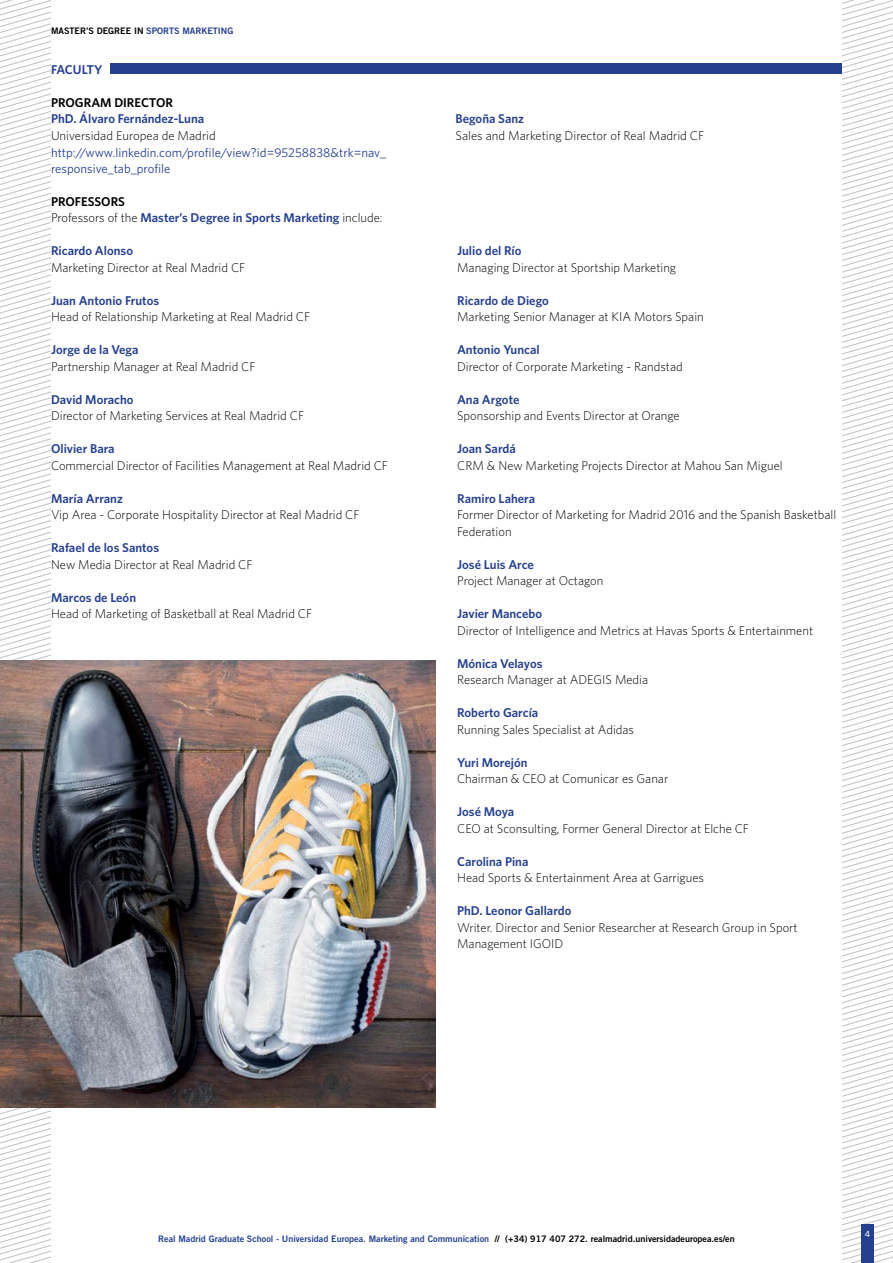
<style>
.page{position:relative;width:893px;height:1263px;background:#fff}
.page>*{position:absolute;margin:0;border:0;box-sizing:border-box;transform-origin:0 0}
.t1{font:300 12.75px/16.5px "Whitney";color:#000}
.t2{font:600 12.75px/16.5px "Whitney";color:#25408f}
.t3{font:12.75px/16.5px "Whitney";color:#25408f}
.t4{font:600 12.75px "Whitney";color:#000}
.t5{font:9px "Trade Gothic LT Bold Two";color:#25408f}
.t6{font:9px "Trade Gothic LT Bold Two";color:#000}
.t7{font:500 9px "Whitney";color:#fff}
.s1{color:#25408f}
.s2{color:#000}
.s3{font-weight:300;color:#000}
</style>
<div class="page">
<svg style="left:0;top:0;width:51px;height:1263px"></svg>
<svg style="left:842px;top:0;width:51px;height:1263px"></svg>
<div style="left:861px;top:1225px;width:13px;height:38px;background:#25408f"></div>
<div style="left:111px;top:64px;width:731px;height:10px;background:#25408f"></div>
<img style="left:0;top:661px;width:435px;height:446px">
<p class="t6" style="left:51px;top:25px;width:184px">MASTER’S DEGREE IN <span class="s1">SPORTS MARKETING</span></p>
<p class="t2" style="left:51px;top:61px;width:53px">FACULTY</p>
<p class="t4" style="left:51px;top:94px;width:124px">PROGRAM DIRECTOR</p>
<p class="t2" style="left:51px;top:111px;width:155px">PhD. Álvaro Fernández-Luna</p>
<p class="t1" style="left:51px;top:127px;width:166px">Universidad Europea de Madrid</p>
<p class="t3" style="left:51px;top:143px;width:337px">http://www.linkedin.com/profile/view?id=95258838&amp;trk=nav_ responsive_tab_profile</p>
<p class="t2" style="left:51px;top:193px;width:333px"><span class="s2">PROFESSORS<br></span><span class="s3">Professors of the</span> Master’s Degree in Sports Marketing <span class="s3">include:</span></p>
<p class="t2" style="left:51px;top:242px;width:84px">Ricardo Alonso</p>
<p class="t1" style="left:51px;top:259px;width:196px">Marketing Director at Real Madrid CF</p>
<p class="t2" style="left:51px;top:292px;width:110px">Juan Antonio Frutos</p>
<p class="t1" style="left:51px;top:308px;width:261px">Head of Relationship Marketing at Real Madrid CF</p>
<p class="t2" style="left:51px;top:341px;width:89px">Jorge de la Vega</p>
<p class="t1" style="left:51px;top:358px;width:206px">Partnership Manager at Real Madrid CF</p>
<p class="t2" style="left:51px;top:391px;width:84px">David Moracho</p>
<p class="t1" style="left:51px;top:407px;width:255px">Director of Marketing Services at Real Madrid CF</p>
<p class="t2" style="left:51px;top:440px;width:65px">Olivier Bara</p>
<p class="t1" style="left:51px;top:457px;width:338px">Commercial Director of Facilities Management at Real Madrid CF</p>
<p class="t2" style="left:51px;top:490px;width:73px">María Arranz</p>
<p class="t1" style="left:51px;top:506px;width:310px">Vip Area - Corporate Hospitality Director at Real Madrid CF</p>
<p class="t2" style="left:51px;top:539px;width:110px">Rafael de los Santos</p>
<p class="t1" style="left:51px;top:556px;width:203px">New Media Director at Real Madrid CF</p>
<p class="t2" style="left:51px;top:589px;width:87px">Marcos de León</p>
<p class="t1" style="left:51px;top:605px;width:263px">Head of Marketing of Basketball at Real Madrid CF</p>
<p class="t2" style="left:455px;top:111px;width:70px">Begoña Sanz</p>
<p class="t1" style="left:455px;top:127px;width:250px">Sales and Marketing Director of Real Madrid CF</p>
<p class="t2" style="left:457px;top:242px;width:66px">Julio del Río</p>
<p class="t1" style="left:457px;top:259px;width:221px">Managing Director at Sportship Marketing</p>
<p class="t2" style="left:457px;top:292px;width:93px">Ricardo de Diego</p>
<p class="t1" style="left:457px;top:308px;width:248px">Marketing Senior Manager at KIA Motors Spain</p>
<p class="t2" style="left:457px;top:341px;width:84px">Antonio Yuncal</p>
<p class="t1" style="left:457px;top:358px;width:227px">Director of Corporate Marketing - Randstad</p>
<p class="t2" style="left:457px;top:391px;width:64px">Ana Argote</p>
<p class="t1" style="left:457px;top:407px;width:224px">Sponsorship and Events Director at Orange</p>
<p class="t2" style="left:457px;top:440px;width:60px">Joan Sardá</p>
<p class="t1" style="left:457px;top:457px;width:327px">CRM &amp; New Marketing Projects Director at Mahou San Miguel</p>
<p class="t2" style="left:457px;top:490px;width:80px">Ramiro Lahera</p>
<p class="t1" style="left:457px;top:506px;width:381px">Former Director of Marketing for Madrid 2016 and the Spanish Basketball<br>Federation</p>
<p class="t2" style="left:457px;top:556px;width:78px">José Luis Arce</p>
<p class="t1" style="left:457px;top:572px;width:148px">Project Manager at Octagon</p>
<p class="t2" style="left:457px;top:605px;width:86px">Javier Mancebo</p>
<p class="t1" style="left:457px;top:622px;width:357px">Director of Intelligence and Metrics at Havas Sports &amp; Entertainment</p>
<p class="t2" style="left:457px;top:655px;width:87px">Mónica Velayos</p>
<p class="t1" style="left:457px;top:671px;width:193px">Research Manager at ADEGIS Media</p>
<p class="t2" style="left:457px;top:704px;width:83px">Roberto García</p>
<p class="t1" style="left:457px;top:721px;width:178px">Running Sales Specialist at Adidas</p>
<p class="t2" style="left:457px;top:754px;width:72px">Yuri Morejón</p>
<p class="t1" style="left:457px;top:770px;width:213px">Chairman &amp; CEO at Comunicar es Ganar</p>
<p class="t2" style="left:457px;top:803px;width:59px">José Moya</p>
<p class="t1" style="left:457px;top:820px;width:293px">CEO at Sconsulting, Former General Director at Elche CF</p>
<p class="t2" style="left:457px;top:853px;width:73px">Carolina Pina</p>
<p class="t1" style="left:457px;top:869px;width:248px">Head Sports &amp; Entertainment Area at Garrigues</p>
<p class="t2" style="left:457px;top:902px;width:116px">PhD. Leonor Gallardo</p>
<p class="t1" style="left:457px;top:919px;width:342px">Writer. Director and Senior Researcher at Research Group in Sport<br>Management IGOID</p>
<p class="t5" style="left:158px;top:1233px;width:578px">Real Madrid Graduate School - Universidad Europea. Marketing and Communication <span class="s2">// (+34) 917 407 272. realmadrid.universidadeuropea.es/en</span></p>
<p class="t7" style="left:865px;top:1228px;width:7px">4</p>
</div>
